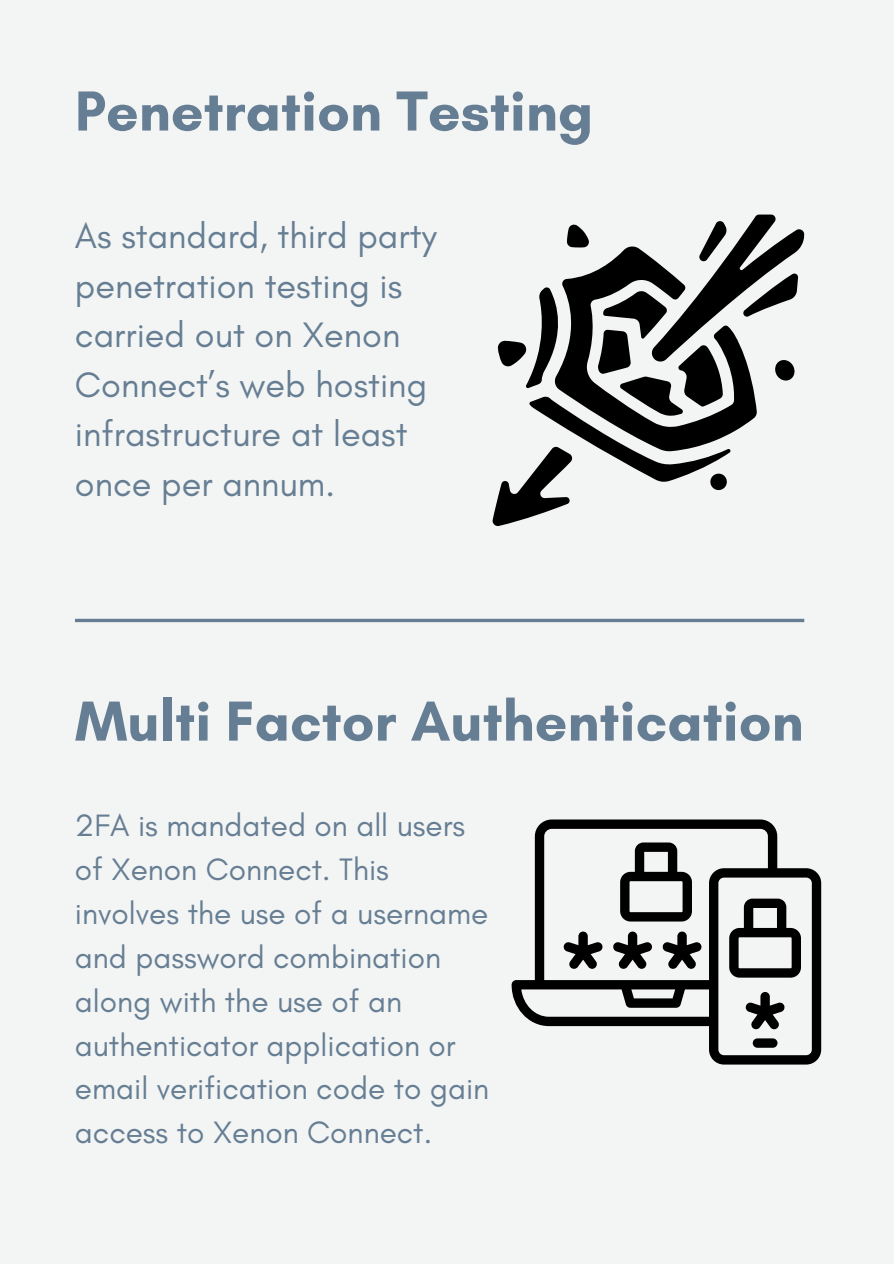
<style>
.page{position:relative;width:894px;height:1264px;background:#fff}
.page>*{position:absolute;margin:0;border:0;box-sizing:border-box;transform-origin:0 0}
.t1{font:700 57.45px "Glacial Indifference";color:#667e93}
.t2{font:36px/49.5px "Glacial Indifference";color:#667e93}
.t3{font:31.5px/44px "Glacial Indifference";color:#667e93}
</style>
<div class="page">
<div style="left:0;top:0;width:893px;height:1263px;background:#f3f4f4"></div>
<svg style="left:492px;top:214px;width:311px;height:312px"></svg>
<svg style="left:75px;top:618px;width:729px;height:4px;background:#8195a6"></svg>
<svg style="left:511px;top:819px;width:310px;height:245px"></svg>
<h1 class="t1" style="left:75px;top:76px;width:519px">Penetration Testing</h1>
<h2 class="t2" style="left:75px;top:211px;width:363px">As standard, third party penetration testing is carried out on Xenon<br>Connect’s web hosting infrastructure at least once per annum.</h2>
<p class="t1" style="left:75px;top:686px;width:729px">Multi Factor Authentication</p>
<h1 class="t3" style="left:75px;top:803px;width:416px">2FA is mandated on all users of Xenon Connect. This involves the use of a username and password combination along with the use of an authenticator application or email verification code to gain access to Xenon Connect.</h1>
</div>
